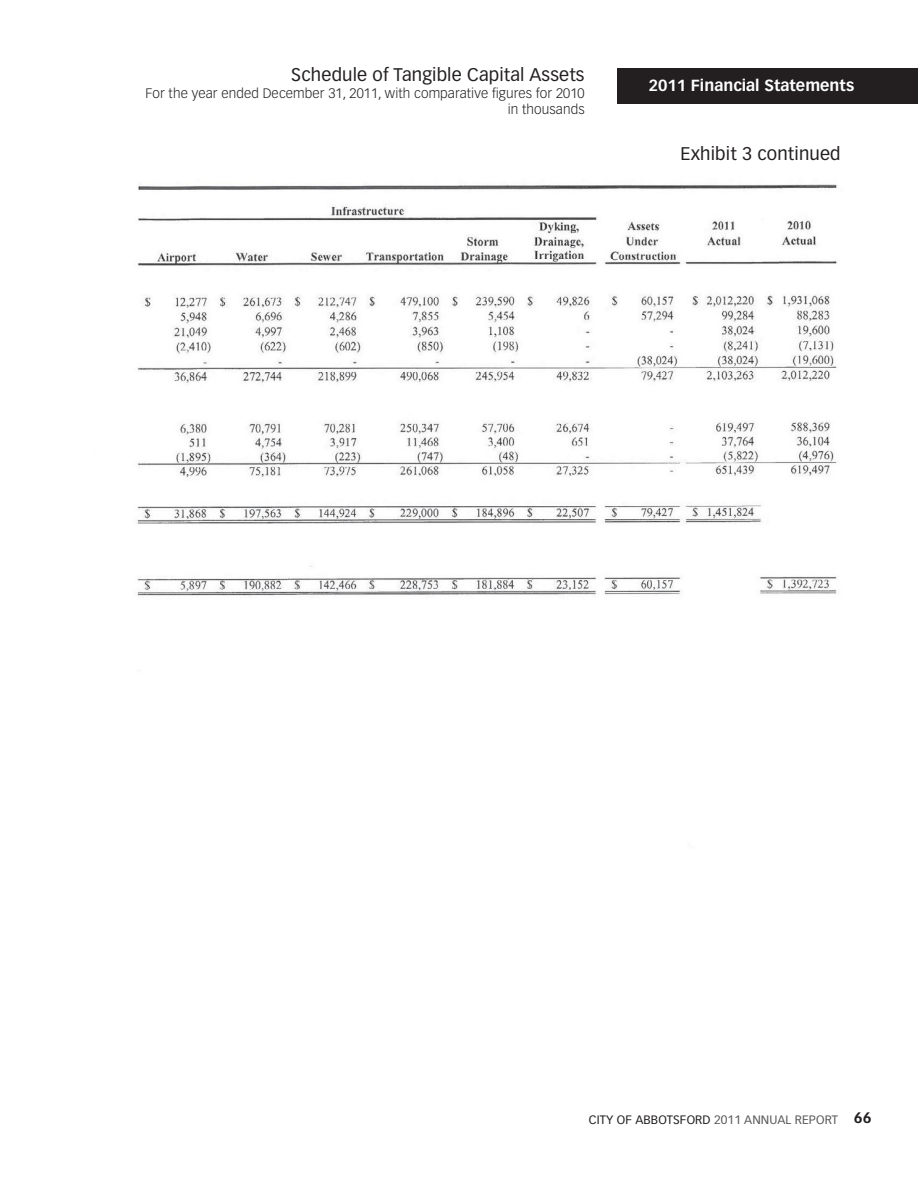
<style>
.page{position:relative;width:918px;height:1188px;background:#fff}
.page>*{position:absolute;margin:0;border:0;box-sizing:border-box;transform-origin:0 0}
.t1{font:18px "Vectora LT Std";letter-spacing:.01em;color:#231f20}
.t2{font:700 15.75px "Vectora LT Std";color:#fff}
.t3{font:700 15px "Vectora LT Std";color:#231f20}
.t4{font:300 13.5px/16.2px "Vectora LT Std";letter-spacing:.01em;color:#231f20;text-align:right}
.t5{font:12px "Vectora LT Std";letter-spacing:.01em;color:#231f20}
.s1{color:#58595a}
</style>
<div class="page">
<div style="left:618px;top:68px;width:300px;height:36px;background:#231f20"></div>
<img style="left:137px;top:184px;width:700px;height:412px">
<h1 class="t1" style="left:291px;top:64px;width:295px">Schedule of Tangible Capital Assets</h1>
<p class="t4" style="left:146px;top:85px;width:441px">For the year ended December 31, 2011, with comparative figures for 2010 in thousands</p>
<p class="t2" style="left:649px;top:76px;width:207px">2011 Financial Statements</p>
<h1 class="t1" style="left:681px;top:143px;width:162px">Exhibit 3 continued</h1>
<p class="t5" style="left:589px;top:1112px;width:251px">CITY OF ABBOTSFORD <span class="s1">2011 ANNUAL REPORT</span></p>
<p class="t3" style="left:854px;top:1109px;width:19px">66</p>
</div>
